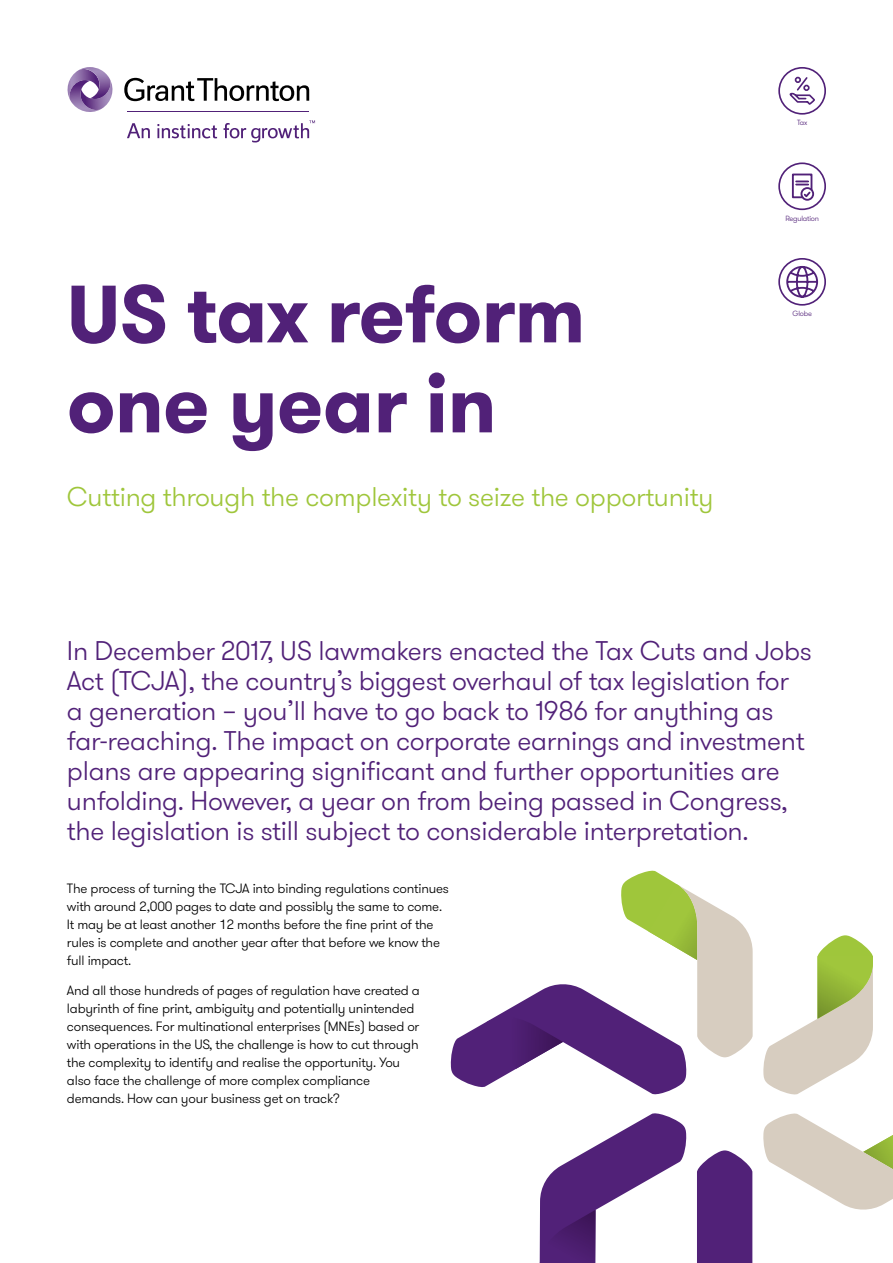
<style>
.page{position:relative;width:893px;height:1263px;background:#fff}
.page>*{position:absolute;margin:0;border:0;box-sizing:border-box;transform-origin:0 0}
.t1{font:700 81px/90px "GT Walsheim Pro";letter-spacing:-.01em;color:#512178}
.t2{font:300 27px/30px "GT Walsheim Pro";letter-spacing:-.01em;color:#512178}
.t3{font:300 27px "GT Walsheim Pro";letter-spacing:-.01em;color:#9fc63b}
.t4{font:300 13.5px/18px "GT Walsheim Pro";letter-spacing:-.015em;color:#000}
.t5{font:300 7.5px "GT Walsheim Pro";letter-spacing:-.03em;color:#512178}
</style>
<div class="page">
<svg style="left:124px;top:78px;width:185px;height:23px"></svg>
<svg style="left:127px;top:123px;width:23px;height:15px"></svg>
<svg style="left:157px;top:124px;width:60px;height:14px"></svg>
<svg style="left:224px;top:120px;width:91px;height:22px"></svg>
<hr style="left:128px;top:112px;width:181px;height:1px;background:#512178">
<svg style="left:67px;top:67px;width:46px;height:45px"></svg>
<svg style="left:778px;top:67px;width:48px;height:48px"></svg>
<svg style="left:451px;top:871px;width:302px;height:224px"></svg>
<svg style="left:539px;top:1113px;width:148px;height:150px"></svg>
<svg style="left:697px;top:1113px;width:196px;height:150px"></svg>
<svg style="left:763px;top:935px;width:110px;height:160px"></svg>
<svg style="left:778px;top:258px;width:48px;height:48px"></svg>
<svg style="left:778px;top:162px;width:48px;height:48px"></svg>
<p class="t5" style="left:797px;top:118px;width:12px">Tax</p>
<h1 class="t1" style="left:67px;top:270px;width:520px">US tax reform one year in</h1>
<h2 class="t3" style="left:67px;top:480px;width:648px">Cutting through the complexity to seize the opportunity</h2>
<p class="t5" style="left:785px;top:213px;width:35px">Regulation</p>
<p class="t5" style="left:792px;top:309px;width:21px">Globe</p>
<p class="t2" style="left:67px;top:636px;width:747px">In December 2017, US lawmakers enacted the Tax Cuts and Jobs Act (TCJA), the country’s biggest overhaul of tax legislation for<br>a generation – you’ll have to go back to 1986 for anything as far-reaching. The impact on corporate earnings and investment plans are appearing significant and further opportunities are unfolding. However, a year on from being passed in Congress, the legislation is still subject to considerable interpretation.</p>
<p class="t4" style="left:67px;top:879px;width:384px">The process of turning the TCJA into binding regulations continues with around 2,000 pages to date and possibly the same to come.<br>It may be at least another 12 months before the fine print of the rules is complete and another year after that before we know the full impact.</p>
<p class="t4" style="left:67px;top:982px;width:354px">And all those hundreds of pages of regulation have created a labyrinth of fine print, ambiguity and potentially unintended consequences. For multinational enterprises (MNEs) based or with operations in the US, the challenge is how to cut through the complexity to identify and realise the opportunity. You also face the challenge of more complex compliance demands. How can your business get on track?</p>
</div>
